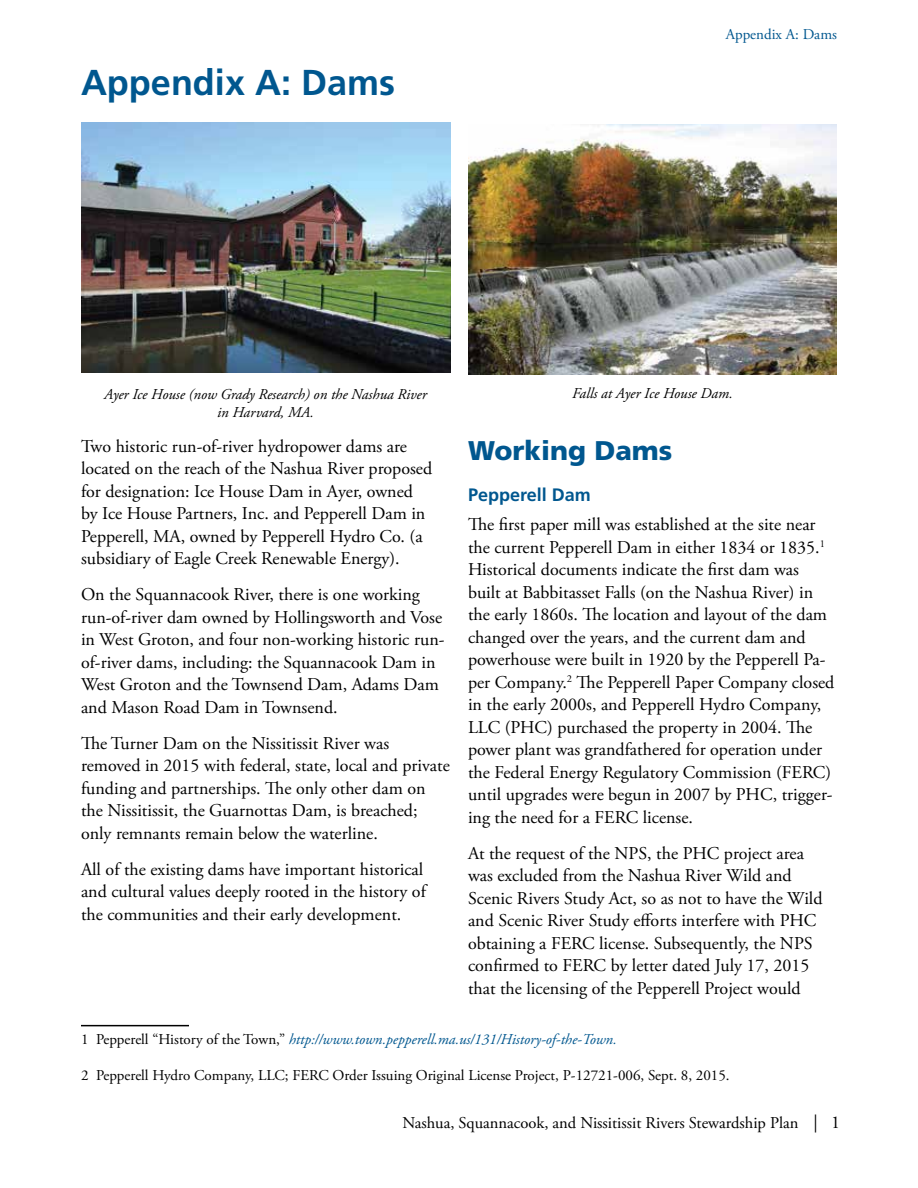
<style>
.page{position:relative;width:918px;height:1188px;background:#fff}
.page>*{position:absolute;margin:0;border:0;box-sizing:border-box;transform-origin:0 0}
._4__H1_-_Chapter_Nam{font:700 36px "Frutiger";color:#00578f}
._4__H2{font:900 27px "Frutiger";color:#00578f}
._4__Body_Copy{font:18px/22.5px "Adobe Garamond Pro";color:#000}
._4__H3{font:700 18px "Frutiger";color:#00578f}
.t1{font:16.5px "Adobe Garamond Pro";color:#000}
._4__Footnote{font:15px "Adobe Garamond Pro";color:#000}
._4__Footnote-2{font:italic 15px "Adobe Garamond Pro";color:#00578f}
._4__Caption{font:italic 15px/18px "Adobe Garamond Pro";color:#000;text-align:center}
.t2{font:15px "Adobe Garamond Pro";color:#00578f}
.s1{font-style:normal;color:#000}
.s2{font-size:18px}
</style>
<div class="page">
<hr style="left:81px;top:1025px;width:108px;height:1px;background:#000">
<img style="left:81px;top:122px;width:370px;height:251px">
<img style="left:468px;top:124px;width:369px;height:251px">
<p class="_4__H1_-_Chapter_Nam" style="left:81px;top:61px;width:316px">Appendix A: Dams</p>
<p class="t2" style="left:726px;top:26px;width:113px">Appendix A: Dams</p>
<p class="_4__Caption" style="left:104px;top:386px;width:324px">Ayer Ice House (now Grady Research) on the Nashua River in Harvard, MA.</p>
<p class="_4__Caption" style="left:572px;top:385px;width:162px">Falls at Ayer Ice House Dam.</p>
<p class="_4__Body_Copy" style="left:81px;top:435px;width:353px">Two historic run-of-river hydropower dams are located on the reach of the Nashua River proposed for designation: Ice House Dam in Ayer, owned by Ice House Partners, Inc. and Pepperell Dam in Pepperell, MA, owned by Pepperell Hydro Co. (a subsidiary of Eagle Creek Renewable Energy).</p>
<p class="_4__Body_Copy" style="left:81px;top:584px;width:365px">On the Squannacook River, there is one working run-of-river dam owned by Hollingsworth and Vose in West Groton, and four non-working historic run&shy;of-river dams, including: the Squannacook Dam in West Groton and the Townsend Dam, Adams Dam and Mason Road Dam in Townsend.</p>
<p class="_4__Body_Copy" style="left:81px;top:732px;width:370px">The Turner Dam on the Nissitissit River was removed in 2015 with federal, state, local and private funding and partnerships. The only other dam on the Nissitissit, the Guarnottas Dam, is breached; only remnants remain below the waterline.</p>
<p class="_4__Body_Copy" style="left:81px;top:858px;width:346px">All of the existing dams have important historical and cultural values deeply rooted in the history of the communities and their early development.</p>
<p class="_4__H2" style="left:468px;top:434px;width:206px">Working Dams</p>
<p class="_4__H3" style="left:468px;top:484px;width:124px">Pepperell Dam</p>
<p class="_4__Body_Copy" style="left:468px;top:514px;width:368px">The first paper mill was established at the site near the current Pepperell Dam in either 1834 or 1835.<sup>1<br></sup>Historical documents indicate the first dam was built at Babbitasset Falls (on the Nashua River) in the early 1860s. The location and layout of the dam changed over the years, and the current dam and powerhouse were built in 1920 by the Pepperell Pa&shy;per Company.<sup>2</sup> The Pepperell Paper Company closed in the early 2000s, and Pepperell Hydro Company, LLC (PHC) purchased the property in 2004. The power plant was grandfathered for operation under the Federal Energy Regulatory Commission (FERC) until upgrades were begun in 2007 by PHC, trigger&shy;ing the need for a FERC license.</p>
<p class="_4__Body_Copy" style="left:468px;top:843px;width:356px">At the request of the NPS, the PHC project area was excluded from the Nashua River Wild and Scenic Rivers Study Act, so as not to have the Wild and Scenic River Study efforts interfere with PHC obtaining a FERC license. Subsequently, the NPS confirmed to FERC by letter dated July 17, 2015 that the licensing of the Pepperell Project would</p>
<p class="_4__Footnote-2" style="left:81px;top:1030px;width:537px"><span class="s1">1 Pepperell “History of the Town,”</span> http://www.town.pepperell.ma.us/131/History-of-the-Town.</p>
<p class="_4__Footnote" style="left:81px;top:1066px;width:650px">2 Pepperell Hydro Company, LLC; FERC Order Issuing Original License Project, P-12721-006, Sept. 8, 2015.</p>
<p class="t1" style="left:402px;top:1113px;width:439px">Nashua, Squannacook, and Nissitissit Rivers Stewardship Plan <span class="s2">| 1</span></p>
</div>
